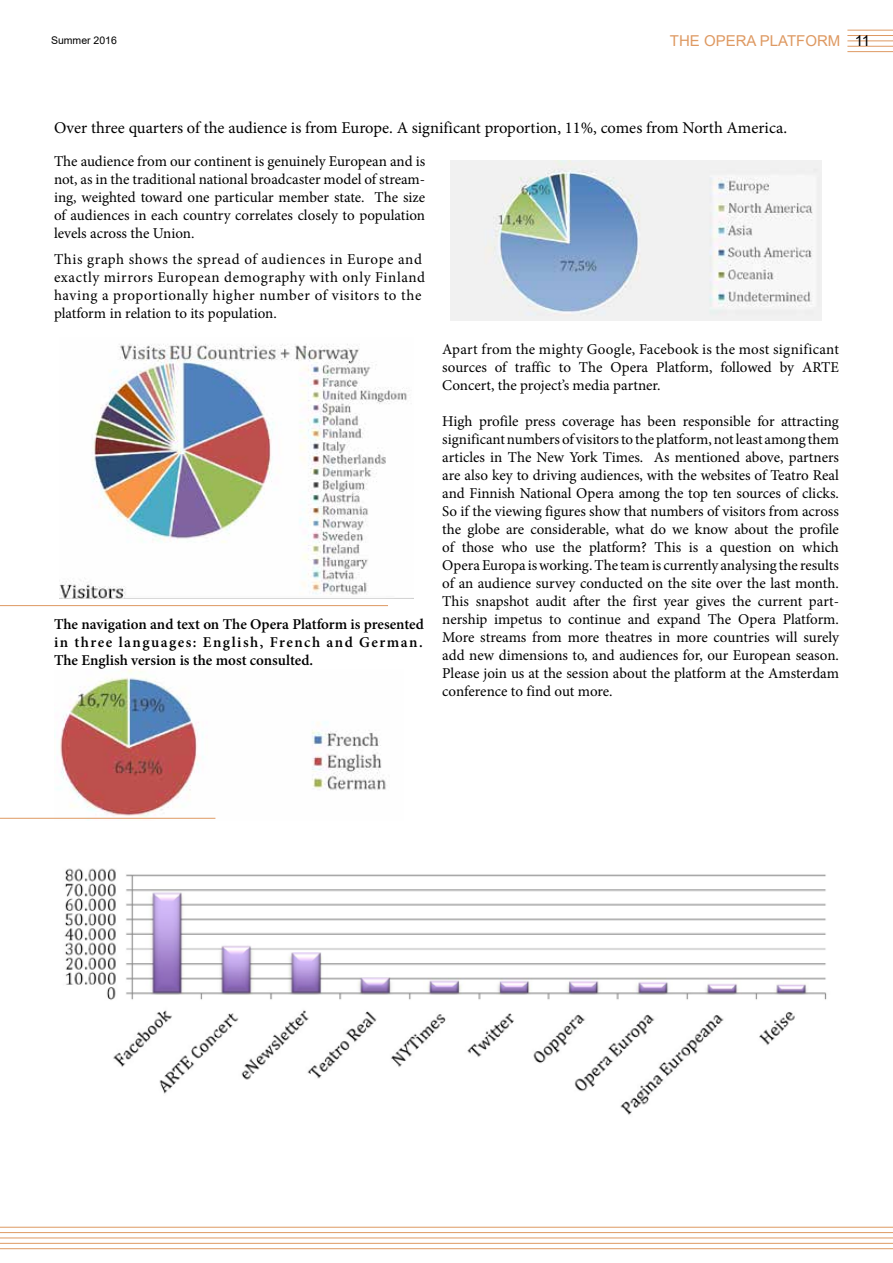
<style>
.page{position:relative;width:893px;height:1263px;background:#fff}
.page>*{position:absolute;margin:0;border:0;box-sizing:border-box;transform-origin:0 0}
.t1{font:16.5px "Minion Pro";color:#000}
.t2{font:15px/18px "Minion Pro";letter-spacing:.005em;color:#000;text-align:justify}
.t3{font:15px/18px "Minion Pro";letter-spacing:.035em;color:#000}
.t4{font:600 15px/18px "Minion Pro";color:#000;text-align:justify}
.t5{font:15px "Arial";color:#de9962}
.t6{font:10.5px "Arial";color:#000}
.s1{color:#000}
</style>
<div class="page">
<hr style="left:847px;top:35px;width:46px;height:1px;background:#de9962">
<hr style="left:847px;top:46px;width:46px;height:1px;background:#de9962">
<hr style="left:847px;top:41px;width:46px;height:1px;background:#de9962">
<hr style="left:847px;top:30px;width:46px;height:1px;background:#de9962">
<hr style="left:847px;top:51px;width:46px;height:1px;background:#de9962">
<img style="left:451px;top:161px;width:371px;height:159px">
<img style="left:60px;top:344px;width:354px;height:255px">
<img style="left:54px;top:670px;width:332px;height:149px">
<img style="left:64px;top:868px;width:763px;height:247px">
<hr style="left:0;top:605px;width:388px;height:1px;background:#de9962">
<hr style="left:0;top:818px;width:215px;height:1px;background:#de9962">
<hr style="left:0;top:1232px;width:893px;height:1px;background:#de9962">
<hr style="left:0;top:1243px;width:893px;height:1px;background:#de9962">
<hr style="left:0;top:1237px;width:893px;height:1px;background:#de9962">
<hr style="left:0;top:1227px;width:893px;height:1px;background:#de9962">
<hr style="left:0;top:1248px;width:893px;height:1px;background:#de9962">
<p class="t6" style="left:51px;top:33px;width:67px">Summer 2016</p>
<p class="t5" style="left:670px;top:31px;width:202px">THE OPERA PLATFORM <span class="s1">11</span></p>
<p class="t1" style="left:54px;top:117px;width:735px">Over three quarters of the audience is from Europe. A significant proportion, 11%, comes from North America.</p>
<p class="t2" style="left:54px;top:152px;width:373px">The audience from our continent is genuinely European and is not, as in the traditional national broadcaster model of stream&shy;ing, weighted toward one particular member state. The size of audiences in each country correlates closely to population levels across the Union.</p>
<p class="t3" style="left:54px;top:250px;width:373px">This graph shows the spread of audiences in Europe and exactly mirrors European demography with only Finland having a proportionally higher number of visitors to the platform in relation to its population.</p>
<p class="t4" style="left:54px;top:615px;width:371px">The navigation and text on The Opera Platform is presented in three languages: English, French and German.<br>The English version is the most consulted.</p>
<p class="t2" style="left:442px;top:341px;width:398px">Apart from the mighty Google, Facebook is the most significant sources of traffic to The Opera Platform, followed by ARTE Concert, the project’s media partner.</p>
<p class="t2" style="left:442px;top:413px;width:398px">High profile press coverage has been responsible for attracting significant numbers of visitors to the platform, not least among them articles in The New York Times. As mentioned above, partners are also key to driving audiences, with the websites of Teatro Real and Finnish National Opera among the top ten sources of clicks.<br>So if the viewing figures show that numbers of visitors from across the globe are considerable, what do we know about the profile of those who use the platform? This is a question on which Opera Europa is working. The team is currently analysing the results of an audience survey conducted on the site over the last month.<br>This snapshot audit after the first year gives the current part&shy;nership impetus to continue and expand The Opera Platform.<br>More streams from more theatres in more countries will surely add new dimensions to, and audiences for, our European season.<br>Please join us at the session about the platform at the Amsterdam conference to find out more.</p>
</div>
